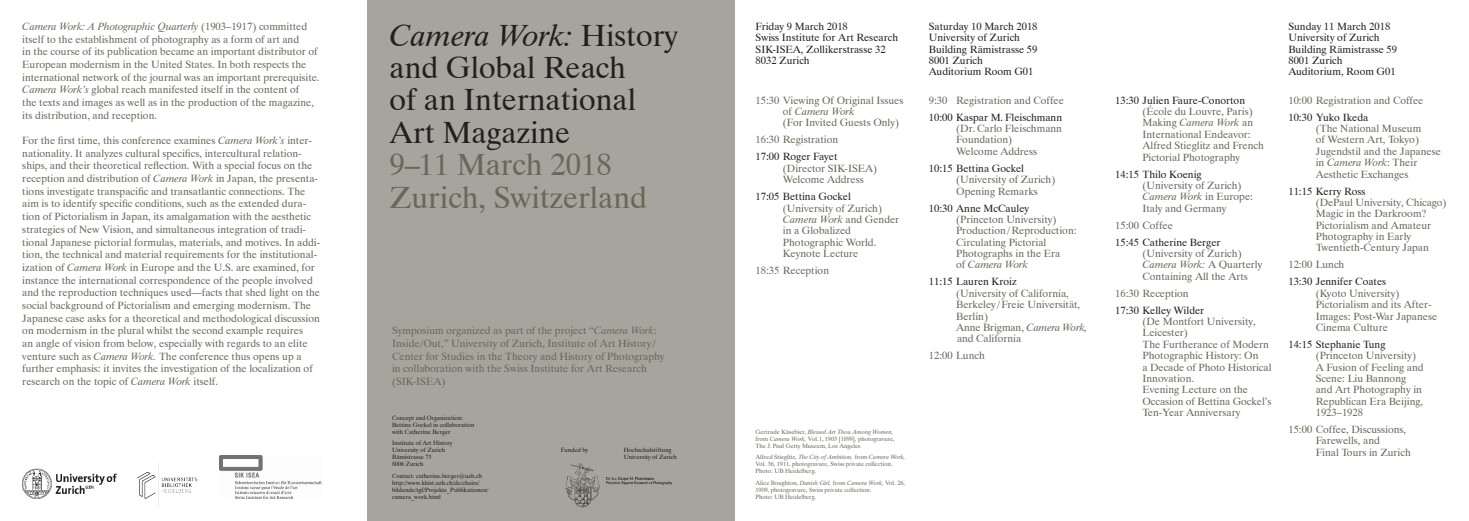
<style>
.page{position:relative;width:1469px;height:521px;background:#fff}
.page>*{position:absolute;margin:0;border:0;box-sizing:border-box;transform-origin:0 0}
.CW_Titel{font:30.62px/32.4px "Dutch 801 BT";color:#231f20}
.CW_Titel-2{font:30.62px "Dutch 801 BT";color:#67695b}
.CW_TImetable_Dutch{font:10.5px/11.4px "Dutch 801 BT";color:#67695b}
.CW_TImetable_Dutch-2{font:10.5px/11.4px "Dutch 801 BT";color:#231f20}
.CW_Text{font:10.5px/12.7px "Dutch 801 BT";color:#67695b}
.CW_TImetable_dutch_1{font:6.12px/7px "Dutch 801 BT";color:#67695b}
.CW_TImetable_Dutch-3{font:6.12px "Dutch 801 BT";color:#231f20}
.s1{font-style:italic}
.s2{color:#231f20}
</style>
<div class="page">
<div style="left:367px;top:0;width:367px;height:521px;background:#a6a49c"></div>
<img style="left:22px;top:468px;width:95px;height:31px">
<img style="left:565px;top:463px;width:108px;height:45px">
<img style="left:220px;top:455px;width:102px;height:43px">
<img style="left:137px;top:463px;width:62px;height:43px">
<p class="CW_TImetable_Dutch" style="left:22px;top:20px;width:299px;line-height:12.7px"><span class="s1">Camera Work: A Photographic Quarterly</span> (1903–1917) committed itself to the establishment of photography as a form of art and<br>in the course of its publication became an important distributor of European modernism in the United States. In both respects the international network of the journal was an important prerequisite.<br><span class="s1">Camera Work’s</span> global reach manifested itself in the content of<br>the texts and images as well as in the production of the magazine, its distribution, and reception.</p>
<p class="CW_TImetable_Dutch" style="left:22px;top:134px;width:299px;line-height:12.7px">For the first time, this conference examines <span class="s1">Camera Work’s</span> inter&shy;nationality. It analyzes cultural specifics, intercultural relation&shy;ships, and their theoretical reflection. With a special focus on the reception and distribution of <span class="s1">Camera Work</span> in Japan, the presenta&shy;tions investigate transpacific and transatlantic connections. The aim is to identify specific conditions, such as the extended dura&shy;tion of Pictorialism in Japan, its amalgamation with the aesthetic strategies of New Vision, and simultaneous integration of tradi&shy;tional Japanese pictorial formulas, materials, and motives. In addi&shy;tion, the technical and material requirements for the institutional&shy;ization of <span class="s1">Camera Work</span> in Europe and the U.S. are examined, for instance the international correspondence of the people involved and the reproduction techniques used—facts that shed light on the social background of Pictorialism and emerging modernism. The Japanese case asks for a theoretical and methodological discussion on modernism in the plural whilst the second example requires<br>an angle of vision from below, especially with regards to an elite venture such as <span class="s1">Camera Work.</span> The conference thus opens up a further emphasis: it invites the investigation of the localization of research on the topic of <span class="s1">Camera Work</span> itself.</p>
<p class="CW_Titel" style="left:389px;top:19px;width:290px"><span class="s1">Camera Work:</span> History and Global Reach<br>of an International</p>
<p class="CW_Titel" style="left:389px;top:116px;width:182px">Art Magazine</p>
<p class="CW_Titel-2" style="left:389px;top:146px;width:224px">9–11 March 2018</p>
<p class="CW_Titel-2" style="left:389px;top:178px;width:259px">Zurich, Switzerland</p>
<p class="CW_Text" style="left:392px;top:324px;width:274px">Symposium organized as part of the project “<span class="s1">Camera Work</span>:<br>Inside/Out,” University of Zurich, Institute of Art History / Center for Studies in the Theory and History of Photography in collaboration with the Swiss Institute for Art Research (SIK-ISEA)</p>
<p class="CW_TImetable_Dutch-3" style="left:392px;top:414px;width:72px">Concept and Organization:</p>
<p class="CW_TImetable_Dutch-3" style="left:392px;top:421px;width:84px">Bettina Gockel in collaboration</p>
<p class="CW_TImetable_Dutch-3" style="left:392px;top:428px;width:60px">with Catherine Berger</p>
<p class="CW_TImetable_Dutch-3" style="left:392px;top:439px;width:62px">Institute of Art History</p>
<p class="CW_TImetable_Dutch-3" style="left:392px;top:446px;width:55px">University of Zurich</p>
<p class="CW_TImetable_Dutch-3" style="left:392px;top:453px;width:41px">Rämistrasse 73</p>
<p class="CW_TImetable_Dutch-3" style="left:392px;top:460px;width:33px">8006 Zurich</p>
<p class="CW_TImetable_Dutch-3" style="left:392px;top:472px;width:91px">Contact: catherine.berger@uzh.ch</p>
<p class="CW_TImetable_Dutch-3" style="left:392px;top:479px;width:89px">http://www.khist.uzh.ch/de/chairs/</p>
<p class="CW_TImetable_Dutch-3" style="left:392px;top:486px;width:98px">bildende/tgf/Projekte_Publikationen/</p>
<p class="CW_TImetable_Dutch-3" style="left:392px;top:493px;width:50px">camera_work.html</p>
<p class="CW_TImetable_Dutch-3" style="left:561px;top:446px;width:29px">Funded by</p>
<p class="CW_TImetable_Dutch-3" style="left:624px;top:446px;width:49px">Hochschulstiftung</p>
<p class="CW_TImetable_Dutch-3" style="left:624px;top:453px;width:55px">University of Zurich</p>
<p class="CW_TImetable_Dutch-2" style="left:755px;top:20px;width:144px">Friday 9 March 2018<br>Swiss Institute for Art Research<br>SIK-ISEA, Zollikerstrasse 32<br>8032 Zurich</p>
<p class="CW_TImetable_Dutch" style="left:783px;top:94px;width:122px;text-indent:-27px">15:30 Viewing Of Original Issues of <span class="s1">Camera Work<br></span>(For Invited Guests Only)</p>
<p class="CW_TImetable_Dutch" style="left:755px;top:134px;width:84px">16:30 Registration</p>
<p class="CW_TImetable_Dutch" style="left:783px;top:151px;width:96px;text-indent:-27px"><span class="s2">17:00 Roger Fayet </span>(Director SIK-ISEA)<br>Welcome Address</p>
<p class="CW_TImetable_Dutch" style="left:783px;top:191px;width:118px;text-indent:-27px"><span class="s2">17:05 Bettina Gockel </span>(University of Zurich)<br><span class="s1">Camera Work</span> and Gender in a Globalized<br>Photographic World.<br>Keynote Lecture</p>
<p class="CW_TImetable_Dutch" style="left:755px;top:265px;width:75px">18:35 Reception</p>
<p class="CW_TImetable_Dutch-2" style="left:928px;top:20px;width:110px">Saturday 10 March 2018<br>University of Zurich<br>Building Rämistrasse 59<br>8001 Zurich<br>Auditorium Room G01</p>
<p class="CW_TImetable_Dutch" style="left:928px;top:94px;width:136px">9:30 Registration and Coffee</p>
<p class="CW_TImetable_Dutch" style="left:956px;top:111px;width:107px;text-indent:-27px"><span class="s2">10:00 Kaspar M. Fleischmann </span>(Dr. Carlo Fleischmann<br>Foundation)<br>Welcome Address</p>
<p class="CW_TImetable_Dutch" style="left:956px;top:162px;width:101px;text-indent:-27px"><span class="s2">10:15 Bettina Gockel </span>(University of Zurich)<br>Opening Remarks</p>
<p class="CW_TImetable_Dutch" style="left:956px;top:202px;width:122px;text-indent:-27px"><span class="s2">10:30 Anne McCauley </span>(Princeton University)<br>Production/Reproduction:<br>Circulating Pictorial<br>Photographs in the Era<br>of -<span class="s1">Camera Work</span></p>
<p class="CW_TImetable_Dutch" style="left:956px;top:276px;width:133px;text-indent:-27px"><span class="s2">11:15 Lauren Kroiz<br></span>(University of California,<br>Berkeley /Freie Universität,<br>Berlin)<br>Anne Brigman, -<span class="s1">Camera Work, </span>and California</p>
<p class="CW_TImetable_Dutch" style="left:928px;top:350px;width:57px">12:00 Lunch</p>
<p class="CW_TImetable_dutch_1" style="left:755px;top:428px;width:141px">Gertrude Käsebier, <span class="s1">Blessed Art Thou Among Women, </span>from <span class="s1">Camera Work,</span> Vol.1, 1903 [1899], photogravure,<br>The J. Paul Getty Museum, Los Angeles</p>
<p class="CW_TImetable_dutch_1" style="left:755px;top:454px;width:151px">Alfred Stieglitz, <span class="s1">The City of Ambition,</span> from <span class="s1">Camera Work,<br></span>Vol. 36, 1911, photogravure, Swiss private collection.<br>Photo: UB Heidelberg.</p>
<p class="CW_TImetable_dutch_1" style="left:755px;top:479px;width:151px">Alice Boughton, <span class="s1">Danish Girl,</span> from <span class="s1">Camera Work,</span> Vol. 26,<br>1909, photogravure, Swiss private collection.<br>Photo: UB Heidelberg.</p>
<p class="CW_TImetable_Dutch" style="left:1142px;top:94px;width:123px;text-indent:-27px"><span class="s2">13:30 Julien Faure-Conorton </span>(École du Louvre, Paris)<br>Making <span class="s1">Camera Work</span> an<br>International Endeavor:<br>Alfred Stieglitz and French<br>Pictorial Photography</p>
<p class="CW_TImetable_Dutch" style="left:1142px;top:168px;width:112px;text-indent:-27px"><span class="s2">14:15 Thilo Koenig </span>(University of Zurich)<br><span class="s1">Camera Work</span> in Europe:<br>Italy and Germany</p>
<p class="CW_TImetable_Dutch" style="left:1115px;top:219px;width:59px">15:00 Coffee</p>
<p class="CW_TImetable_Dutch" style="left:1142px;top:236px;width:121px;text-indent:-27px"><span class="s2">15:45 Catherine Berger </span>(University of Zurich)<br><span class="s1">Camera Work:</span> A Quarterly<br>Containing All the Arts</p>
<p class="CW_TImetable_Dutch" style="left:1115px;top:287px;width:75px">16:30 Reception</p>
<p class="CW_TImetable_Dutch" style="left:1142px;top:304px;width:130px;text-indent:-27px"><span class="s2">17:30 Kelley Wilder<br></span>(De Montfort University,<br>Leicester)<br>The Furtherance of Modern<br>Photographic History: On<br>a Decade of Photo Historical<br>Innovation.<br>Evening Lecture on the<br>Occasion of Bettina Gockel’s<br>Ten-Year Anniversary</p>
<p class="CW_TImetable_Dutch-2" style="left:1288px;top:20px;width:110px">Sunday 11 March 2018<br>University of Zurich<br>Building Rämistrasse 59<br>8001 Zurich</p>
<p class="CW_TImetable_Dutch-2" style="left:1288px;top:66px;width:109px">Auditorium, Room G01</p>
<p class="CW_TImetable_Dutch" style="left:1288px;top:94px;width:136px">10:00 Registration and Coffee</p>
<p class="CW_TImetable_Dutch" style="left:1315px;top:111px;width:127px;text-indent:-27px"><span class="s2">10:30 Yuko Ikeda<br></span>(The National Museum<br>of Western Art, Tokyo)<br>Jugendstil and the Japanese in <span class="s1">Camera Work</span>: Their<br>Aesthetic Exchanges</p>
<p class="CW_TImetable_Dutch" style="left:1315px;top:185px;width:132px;text-indent:-27px"><span class="s2">11:15 Kerry Ross<br></span>(DePaul University, Chicago)<br>Magic in the Darkroom?<br>Pictorialism and Amateur<br>Photography in Early<br>Twentieth-Century Japan</p>
<p class="CW_TImetable_Dutch" style="left:1288px;top:259px;width:57px">12:00 Lunch</p>
<p class="CW_TImetable_Dutch" style="left:1315px;top:276px;width:123px;text-indent:-27px"><span class="s2">13:30 Jennifer Coates<br></span>(Kyoto University)<br>Pictorialism and its After-<br>Images: Post-War Japanese<br>Cinema Culture</p>
<p class="CW_TImetable_Dutch" style="left:1315px;top:338px;width:109px;text-indent:-27px"><span class="s2">14:15 Stephanie Tung </span>(Princeton University)<br>A Fusion of Feeling and<br>Scene: Liu Bannong and Art Photography in<br>Republican Era Beijing,<br>1923–1928</p>
<p class="CW_TImetable_Dutch" style="left:1315px;top:424px;width:97px;text-indent:-27px">15:00 Coffee, Discussions,<br>Farewells, and<br>Final Tours in Zurich</p>
</div>
